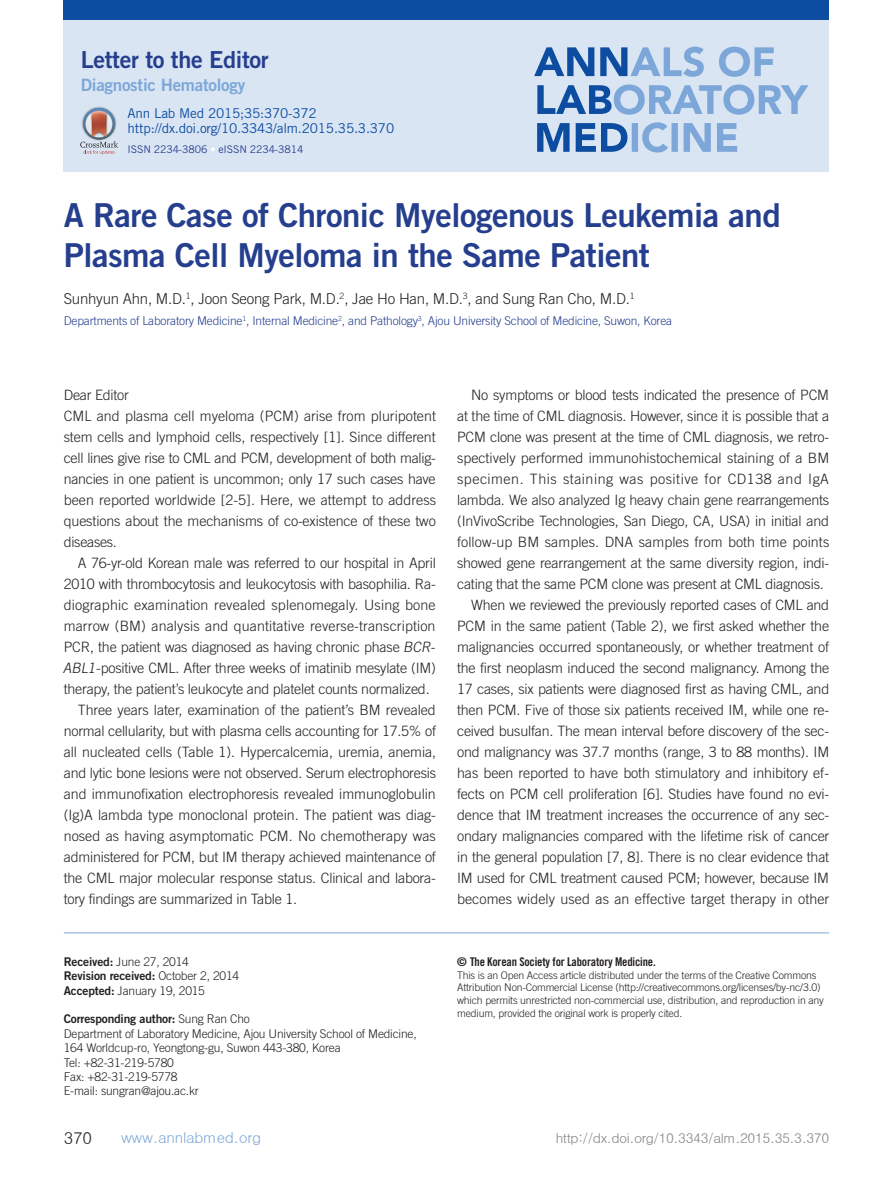
<style>
.page{position:relative;width:893px;height:1191px;background:#fff}
.page>*{position:absolute;margin:0;border:0;box-sizing:border-box;transform-origin:0 0}
.제목{font:33px/39.6px "Trade Gothic LT Std Bd 2";letter-spacing:-.015em;color:#253f8e}
.논문분류{font:23.4px "Trade Gothic LT Std Bd 2";letter-spacing:-.015em;color:#253f8e}
.논문소분류{font:16.95px "Trade Gothic LT Std Bd 2";letter-spacing:-.015em;color:#7ca7d8}
.URL{font:16.5px "Dotum";color:#231f20}
.저자{font:300 15px "Trade Gothic LT Std";letter-spacing:-.015em;color:#231f20}
.URL-2{font:15px "Dotum";letter-spacing:-.02em;color:#7ca7d8}
.본문{font:300 14.25px/21px "Trade Gothic LT Std";letter-spacing:-.015em;color:#231f20;text-align:justify}
.t1{font:13.5px "Dotum";letter-spacing:-.03em;color:#808285}
.DOI_단락{font:13.5px "Trade Gothic LT Std";letter-spacing:-.015em;color:#0d4da1}
.서지단락{font:13.5px "Trade Gothic LT Std";letter-spacing:-.015em;color:#0d4da1}
.교신저자{font:300 12px "Trade Gothic LT Std";letter-spacing:-.015em;color:#231f20}
.소속{font:300 12px "Trade Gothic LT Std";letter-spacing:-.015em;color:#253f8e}
.교신저자-2{font:12px "Trade Gothic LT Std Bd 2";letter-spacing:-.015em;color:#231f20}
.t2{font:12px "Trade Gothic LT Std Bd Cn 20";letter-spacing:-.015em;color:#231f20}
.교신저자-3{font:300 10.5px/12.6px "Trade Gothic LT Std";letter-spacing:-.015em;color:#231f20}
.ISSN{font:10.5px "Trade Gothic LT Std";letter-spacing:-.015em;color:#253f8e}
.s1{color:#fff}
.s2{font-style:italic}
.s3{font-family:"Trade Gothic LT Std Bd 2";font-weight:400}
.s4{font-family:"Trade Gothic LT Std";font-weight:300}
.s5{font-family:"Trade Gothic LT Std Bd 2"}
</style>
<div class="page">
<div style="left:64px;top:0;width:765px;height:172px;background:#dae5f4"></div>
<div style="left:64px;top:0;width:765px;height:19px;background:#0d4da1"></div>
<svg style="left:537px;top:122px;width:200px;height:30px"></svg>
<svg style="left:537px;top:84px;width:271px;height:31px"></svg>
<svg style="left:534px;top:47px;width:240px;height:30px"></svg>
<hr style="left:64px;top:932px;width:765px;height:1px;background:#7ca7d8">
<img style="left:93px;top:106px;width:12px;height:2px">
<svg style="left:80px;top:108px;width:38px;height:46px"></svg>
<p class="논문분류" style="left:81px;top:45px;width:189px">Letter to the Editor</p>
<p class="논문소분류" style="left:81px;top:75px;width:166px">Diagnostic Hematology</p>
<p class="서지단락" style="left:128px;top:105px;width:191px">Ann Lab Med 2015;35:370-372</p>
<p class="DOI_단락" style="left:128px;top:120px;width:268px">http://dx.doi.org/10.3343/alm.2015.35.3.370</p>
<p class="ISSN" style="left:128px;top:143px;width:177px">ISSN 2234-3806 <span class="s1">•</span> eISSN 2234-3814</p>
<p class="제목" style="left:64px;top:195px;width:718px">A Rare Case of Chronic Myelogenous Leukemia and<br>Plasma Cell Myeloma in the Same Patient</p>
<p class="저자" style="left:64px;top:290px;width:572px">Sunhyun Ahn, M.D.<sup>1</sup>, Joon Seong Park, M.D.<sup>2</sup>, Jae Ho Han, M.D.<sup>3</sup>, and Sung Ran Cho, M.D.<sup>1</sup></p>
<p class="소속" style="left:64px;top:314px;width:610px">Departments of Laboratory Medicine<sup>1</sup>, Internal Medicine<sup>2</sup>, and Pathology<sup>3</sup>, Ajou University School of Medicine, Suwon, Korea</p>
<p class="본문" style="left:64px;top:384px;width:67px">Dear Editor</p>
<p class="본문" style="left:64px;top:405px;width:374px">CML and plasma cell myeloma (PCM) arise from pluripotent stem cells and lymphoid cells, respectively [1]. Since different cell lines give rise to CML and PCM, development of both malig&shy;nancies in one patient is uncommon; only 17 such cases have been reported worldwide [2-5]. Here, we attempt to address questions about the mechanisms of co-existence of these two diseases.</p>
<p class="본문" style="left:63px;top:552px;width:376px;text-align:left;text-indent:15px">A 76-yr-old Korean male was referred to our hospital in April 2010 with thrombocytosis and leukocytosis with basophilia. Ra&shy;diographic examination revealed splenomegaly. Using bone marrow (BM) analysis and quantitative reverse-transcription PCR, the patient was diagnosed as having chronic phase <span class="s2">BCR-ABL1</span>-positive CML. After three weeks of imatinib mesylate (IM) therapy, the patient’s leukocyte and platelet counts normalized.</p>
<p class="본문" style="left:64px;top:699px;width:374px;text-indent:14px">Three years later, examination of the patient’s BM revealed normal cellularity, but with plasma cells accounting for 17.5% of all nucleated cells (Table 1). Hypercalcemia, uremia, anemia, and lytic bone lesions were not observed. Serum electrophoresis and immunofixation electrophoresis revealed immunoglobulin (Ig)A lambda type monoclonal protein. The patient was diag&shy;nosed as having asymptomatic PCM. No chemotherapy was administered for PCM, but IM therapy achieved maintenance of the CML major molecular response status. Clinical and labora&shy;tory findings are summarized in Table 1.</p>
<p class="교신저자" style="left:64px;top:954px;width:127px"><span class="s3">Received:</span> June 27, 2014</p>
<p class="교신저자-2" style="left:64px;top:968px;width:177px">Revision received: <span class="s4">October 2, 2014</span></p>
<p class="교신저자" style="left:64px;top:983px;width:143px"><span class="s3">Accepted:</span> January 19, 2015</p>
<p class="교신저자-2" style="left:64px;top:1011px;width:188px">Corresponding author: <span class="s4">Sung Ran Cho</span></p>
<p class="교신저자" style="left:64px;top:1026px;width:354px">Department of Laboratory Medicine, Ajou University School of Medicine,</p>
<p class="교신저자" style="left:64px;top:1040px;width:278px">164 Worldcup-ro, Yeongtong-gu, Suwon 443-380, Korea</p>
<p class="교신저자" style="left:64px;top:1055px;width:112px">Tel: +82-31-219-5780</p>
<p class="교신저자" style="left:64px;top:1069px;width:115px">Fax: +82-31-219-5778</p>
<p class="교신저자" style="left:64px;top:1084px;width:137px">E-mail: sungran@ajou.ac.kr</p>
<p class="본문" style="left:457px;top:384px;width:374px;text-indent:14px">No symptoms or blood tests indicated the presence of PCM at the time of CML diagnosis. However, since it is possible that a PCM clone was present at the time of CML diagnosis, we retro&shy;spectively performed immunohistochemical staining of a BM specimen. This staining was positive for CD138 and IgA lambda. We also analyzed Ig heavy chain gene rearrangements (InVivoScribe Technologies, San Diego, CA, USA) in initial and follow-up BM samples. DNA samples from both time points showed gene rearrangement at the same diversity region, indi&shy;cating that the same PCM clone was present at CML diagnosis.</p>
<p class="본문" style="left:457px;top:594px;width:374px;text-indent:14px">When we reviewed the previously reported cases of CML and PCM in the same patient (Table 2), we first asked whether the malignancies occurred spontaneously, or whether treatment of the first neoplasm induced the second malignancy. Among the 17 cases, six patients were diagnosed first as having CML, and then PCM. Five of those six patients received IM, while one re&shy;ceived busulfan. The mean interval before discovery of the sec&shy;ond malignancy was 37.7 months (range, 3 to 88 months). IM has been reported to have both stimulatory and inhibitory ef&shy;fects on PCM cell proliferation [6]. Studies have found no evi&shy;dence that IM treatment increases the occurrence of any sec&shy;ondary malignancies compared with the lifetime risk of cancer in the general population [7, 8]. There is no clear evidence that IM used for CML treatment caused PCM; however, because IM becomes widely used as an effective target therapy in other</p>
<p class="t2" style="left:457px;top:954px;width:200px"><span class="s5">©</span> The Korean Society for Laboratory Medicine.</p>
<p class="교신저자-3" style="left:457px;top:968px;width:368px">This is an Open Access article distributed under the terms of the Creative Commons Attribution Non-Commercial License (http://creativecommons.org/licenses/by-nc/3.0) which permits unrestricted non-commercial use, distribution, and reproduction in any medium, provided the original work is properly cited.</p>
<p class="URL" style="left:64px;top:1129px;width:30px">370</p>
<p class="URL-2" style="left:121px;top:1130px;width:142px">www.annlabmed.org</p>
<p class="t1" style="left:556px;top:1131px;width:275px">http://dx.doi.org/10.3343/alm.2015.35.3.370</p>
</div>
